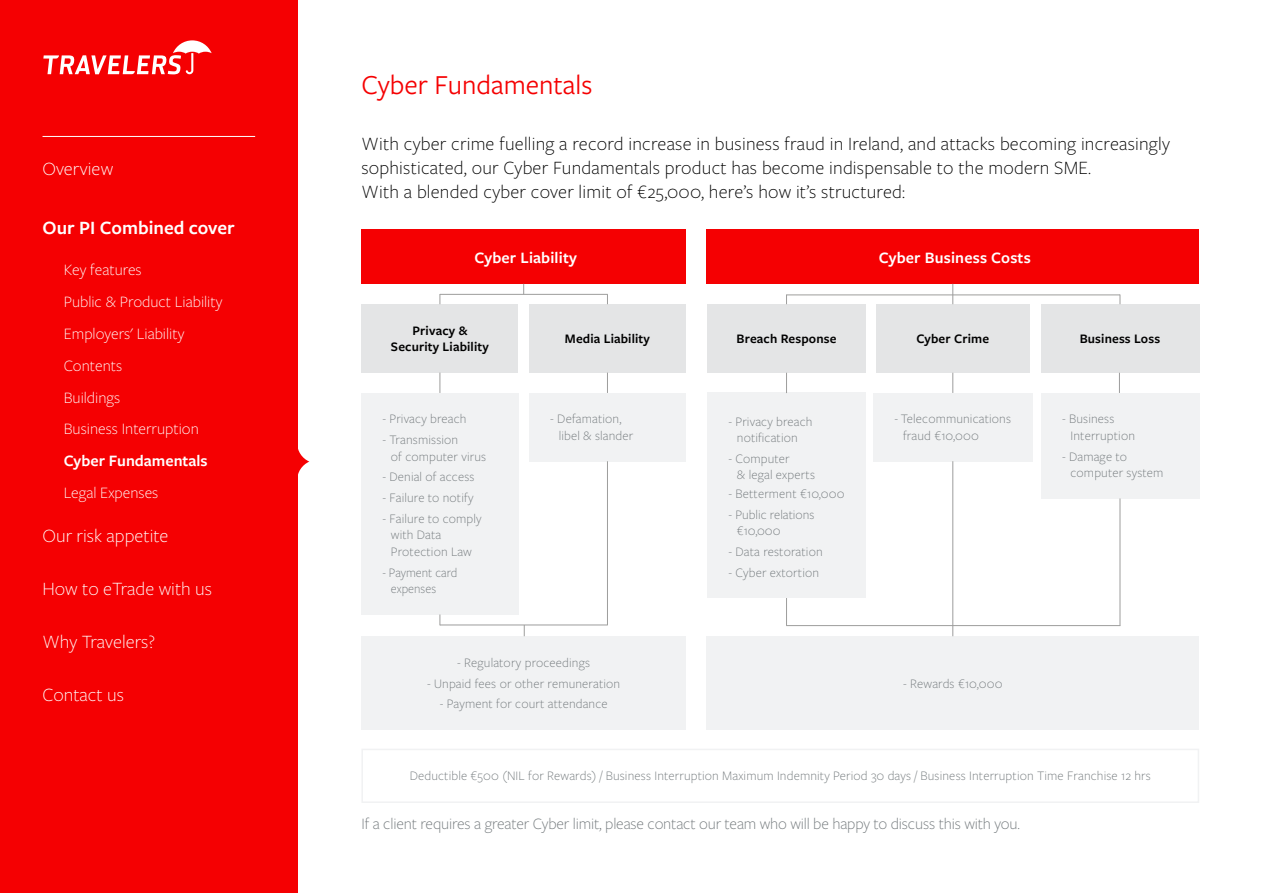
<style>
.page{position:relative;width:1263px;height:893px;background:#fff}
.page>*{position:absolute;margin:0;border:0;box-sizing:border-box;transform-origin:0 0}
.t1{font:28.5px "Freight Sans Pro";color:#f50002}
.t2{font:300 19.5px/24px "Freight Sans Pro";letter-spacing:.01em;color:#000}
.t3{font:300 19.5px "Freight Sans Pro";color:#fff}
.t4{font:600 19.5px "Freight Sans Pro";color:#fff}
.t5{font:300 16.5px/32px "Freight Sans Pro";color:#fff}
.t6{font:300 16.5px "Freight Sans Pro";letter-spacing:-.01em;color:#73797c}
.t7{font:600 16.5px "Freight Sans Pro";letter-spacing:.01em;color:#fff}
.t8{font:300 13.5px/16.5px "Freight Sans Pro";letter-spacing:.01em;color:#73797c}
.t9{font:600 13.5px/16.5px "Freight Sans Pro";letter-spacing:.01em;color:#000;text-align:center}
.t10{font:300 13.5px/16.5px "Freight Sans Pro";letter-spacing:.01em;color:#73797c;scale:.96 1}
</style>
<div class="page">
<div style="left:0;top:0;width:298px;height:893px;background:#f50002"></div>
<svg style="left:43px;top:40px;width:169px;height:34px"></svg>
<svg style="left:298px;top:449px;width:11px;height:26px"></svg>
<div style="left:361px;top:230px;width:325px;height:54px;background:#f50002"></div>
<div style="left:707px;top:230px;width:492px;height:54px;background:#f50002"></div>
<div style="left:361px;top:304px;width:157px;height:69px;background:#e4e5e6"></div>
<div style="left:361px;top:393px;width:158px;height:221px;background:#f1f2f3"></div>
<div style="left:707px;top:393px;width:159px;height:205px;background:#f1f2f3"></div>
<div style="left:361px;top:636px;width:325px;height:93px;background:#f1f2f3"></div>
<div style="left:361px;top:749px;width:838px;height:54px;border:2px solid #f1f2f3"></div>
<div style="left:529px;top:393px;width:157px;height:68px;background:#f1f2f3"></div>
<div style="left:707px;top:636px;width:492px;height:93px;background:#f1f2f3"></div>
<div style="left:873px;top:393px;width:159px;height:68px;background:#f1f2f3"></div>
<div style="left:1041px;top:393px;width:158px;height:105px;background:#f1f2f3"></div>
<div style="left:529px;top:304px;width:157px;height:69px;background:#e4e5e6"></div>
<div style="left:707px;top:304px;width:159px;height:69px;background:#e4e5e6"></div>
<div style="left:876px;top:304px;width:154px;height:69px;background:#e4e5e6"></div>
<div style="left:1041px;top:304px;width:158px;height:69px;background:#e4e5e6"></div>
<svg style="left:952px;top:284px;width:1px;height:20px"></svg>
<hr style="left:952px;top:461px;width:1px;height:175px;background:#9d9d9c">
<svg style="left:786px;top:598px;width:1px;height:27px"></svg>
<svg style="left:439px;top:373px;width:1px;height:20px"></svg>
<svg style="left:786px;top:373px;width:1px;height:20px"></svg>
<svg style="left:952px;top:373px;width:1px;height:20px"></svg>
<svg style="left:1119px;top:373px;width:1px;height:20px"></svg>
<svg style="left:607px;top:373px;width:1px;height:20px"></svg>
<hr style="left:1119px;top:498px;width:1px;height:128px;background:#9d9d9c">
<hr style="left:607px;top:461px;width:1px;height:164px;background:#9d9d9c">
<hr style="left:440px;top:294px;width:168px;height:1px;background:#9d9d9c">
<hr style="left:786px;top:295px;width:334px;height:1px;background:#9d9d9c">
<hr style="left:786px;top:625px;width:334px;height:1px;background:#9d9d9c">
<hr style="left:440px;top:625px;width:168px;height:1px;background:#9d9d9c">
<hr style="left:43px;top:136px;width:212px;height:1px;background:#fff">
<h2 class="t3" style="left:43px;top:156px;width:72px">Overview</h2>
<h2 class="t4" style="left:43px;top:214px;width:194px">Our PI Combined cover</h2>
<p class="t5" style="left:64px;top:253px;width:160px">Key features<br>Public &amp; Product Liability<br>Employers' Liability<br>Contents<br>Buildings<br>Business Interruption</p>
<p class="t7" style="left:64px;top:450px;width:145px">Cyber Fundamentals</p>
<p class="t5" style="left:64px;top:476px;width:96px">Legal Expenses</p>
<h2 class="t3" style="left:43px;top:522px;width:127px">Our risk appetite</h2>
<h2 class="t3" style="left:43px;top:576px;width:171px">How to eTrade with us</h2>
<h2 class="t3" style="left:43px;top:629px;width:114px">Why Travelers?</h2>
<h2 class="t3" style="left:43px;top:682px;width:83px">Contact us</h2>
<h1 class="t1" style="left:361px;top:66px;width:232px">Cyber Fundamentals</h1>
<p class="t2" style="left:361px;top:131px;width:810px">With cyber crime fuelling a record increase in business fraud in Ireland, and attacks becoming increasingly sophisticated, our Cyber Fundamentals product has become indispensable to the modern SME.<br>With a blended cyber cover limit of €25,000, here’s how it’s structured:</p>
<p class="t7" style="left:474px;top:246px;width:104px">Cyber Liability</p>
<p class="t7" style="left:879px;top:246px;width:154px">Cyber Business Costs</p>
<p class="t9" style="left:391px;top:322px;width:99px">Privacy &amp;<br>Security Liability</p>
<p class="t8" style="left:382px;top:410px;width:86px">- Privacy breach</p>
<p class="t8" style="left:391px;top:431px;width:97px;text-indent:-9px">- Transmission<br>of computer virus</p>
<p class="t8" style="left:382px;top:468px;width:94px">- Denial of access</p>
<p class="t8" style="left:382px;top:489px;width:93px">- Failure to notify</p>
<p class="t8" style="left:391px;top:510px;width:92px;text-indent:-9px">- Failure to comply with Data<br>Protection Law</p>
<p class="t10" style="left:391px;top:564px;width:71px;text-indent:-9px">- Payment card expenses</p>
<p class="t9" style="left:565px;top:330px;width:86px">Media Liability</p>
<p class="t9" style="left:737px;top:330px;width:101px">Breach Response</p>
<p class="t9" style="left:916px;top:330px;width:74px">Cyber Crime</p>
<p class="t9" style="left:1080px;top:330px;width:82px">Business Loss</p>
<p class="t8" style="left:559px;top:410px;width:76px;text-indent:-9px">- Defamation, libel &amp; slander</p>
<p class="t8" style="left:728px;top:412px;width:86px;text-align:center">- Privacy breach notification</p>
<p class="t8" style="left:737px;top:450px;width:80px;text-indent:-9px">- Computer<br>&amp; legal experts</p>
<p class="t8" style="left:728px;top:485px;width:118px">- Betterment €10,000</p>
<p class="t8" style="left:737px;top:506px;width:79px;text-indent:-9px">- Public relations €10,000</p>
<p class="t8" style="left:728px;top:543px;width:96px">- Data restoration</p>
<p class="t8" style="left:728px;top:564px;width:92px">- Cyber extortion</p>
<p class="t8" style="left:903px;top:410px;width:109px;text-indent:-9px">- Telecommunications fraud €10,000</p>
<p class="t8" style="left:1070px;top:410px;width:66px;text-indent:-9px">- Business<br>Interruption</p>
<p class="t8" style="left:1070px;top:448px;width:94px;text-indent:-9px">- Damage to computer system</p>
<p class="t8" style="left:457px;top:654px;width:134px">- Regulatory proceedings</p>
<p class="t8" style="left:427px;top:674px;width:195px">- Unpaid fees or other remuneration</p>
<p class="t8" style="left:440px;top:695px;width:169px">- Payment for court attendance</p>
<p class="t8" style="left:903px;top:674px;width:101px">- Rewards €10,000</p>
<p class="t8" style="left:410px;top:767px;width:743px">Deductible €500 (NIL for Rewards) / Business Interruption Maximum Indemnity Period 30 days / Business Interruption Time Franchise 12 hrs</p>
<p class="t6" style="left:361px;top:813px;width:660px">If a client requires a greater Cyber limit, please contact our team who will be happy to discuss this with you.</p>
</div>
